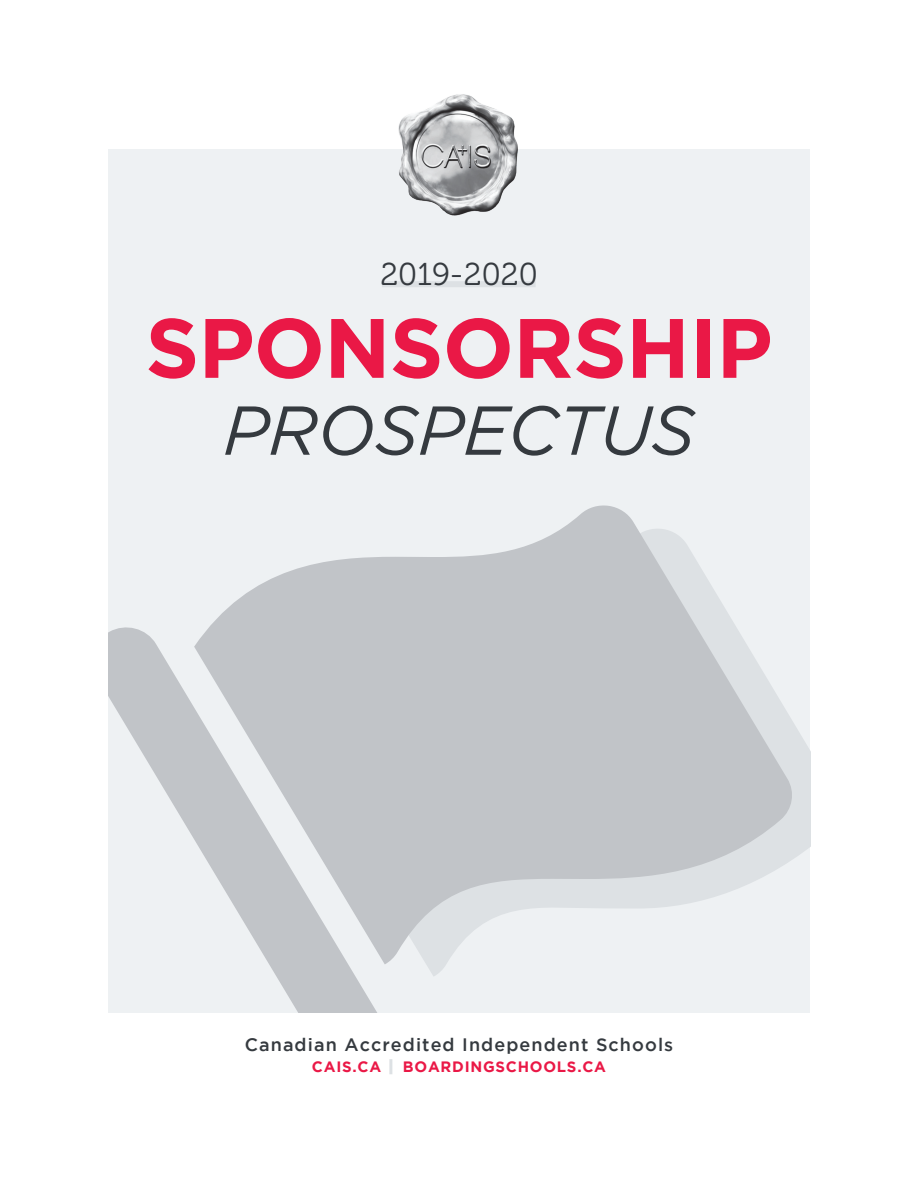
<style>
.page{position:relative;width:918px;height:1188px;background:#fff}
.page>*{position:absolute;margin:0;border:0;box-sizing:border-box;transform-origin:0 0}
.t1{font:700 84px "Gotham";letter-spacing:-.01em;color:#ea1846}
.t2{font:italic 69px "Gotham";letter-spacing:-.01em;color:#353a3f}
.t3{font:31.5px "Museo 300";color:#353a3f}
.t4{font:500 18px "Gotham";letter-spacing:.06em;color:#353a3f}
.t5{font:700 15px "Gotham";letter-spacing:.05em;color:#ea1846}
</style>
<div class="page">
<div style="left:108px;top:149px;width:702px;height:863px;background:#eef1f3"></div>
<img style="left:398px;top:94px;width:120px;height:122px">
<hr style="left:389px;top:1059px;width:3px;height:15px;background:#dde1e4">
<div style="left:382px;top:281px;width:154px;height:6px;background:#dde1e4"></div>
<svg style="left:796px;top:728px;width:14px;height:129px;background:#dee2e5"></svg>
<svg style="left:109px;top:627px;width:337px;height:385px"></svg>
<svg style="left:194px;top:505px;width:602px;height:459px;fill:#c1c4c8"></svg>
<h3 class="t3" style="left:380px;top:257px;width:159px">2019-2020</h3>
<h1 class="t1" style="left:145px;top:300px;width:629px">SPONSORSHIP</h1>
<h2 class="t2" style="left:223px;top:392px;width:473px">PROSPECTUS</h2>
<p class="t4" style="left:245px;top:1035px;width:430px">Canadian Accredited Independent Schools</p>
<p class="t5" style="left:312px;top:1058px;width:71px">CAIS.CA</p>
<p class="t5" style="left:403px;top:1058px;width:205px">BOARDINGSCHOOLS.CA</p>
</div>
